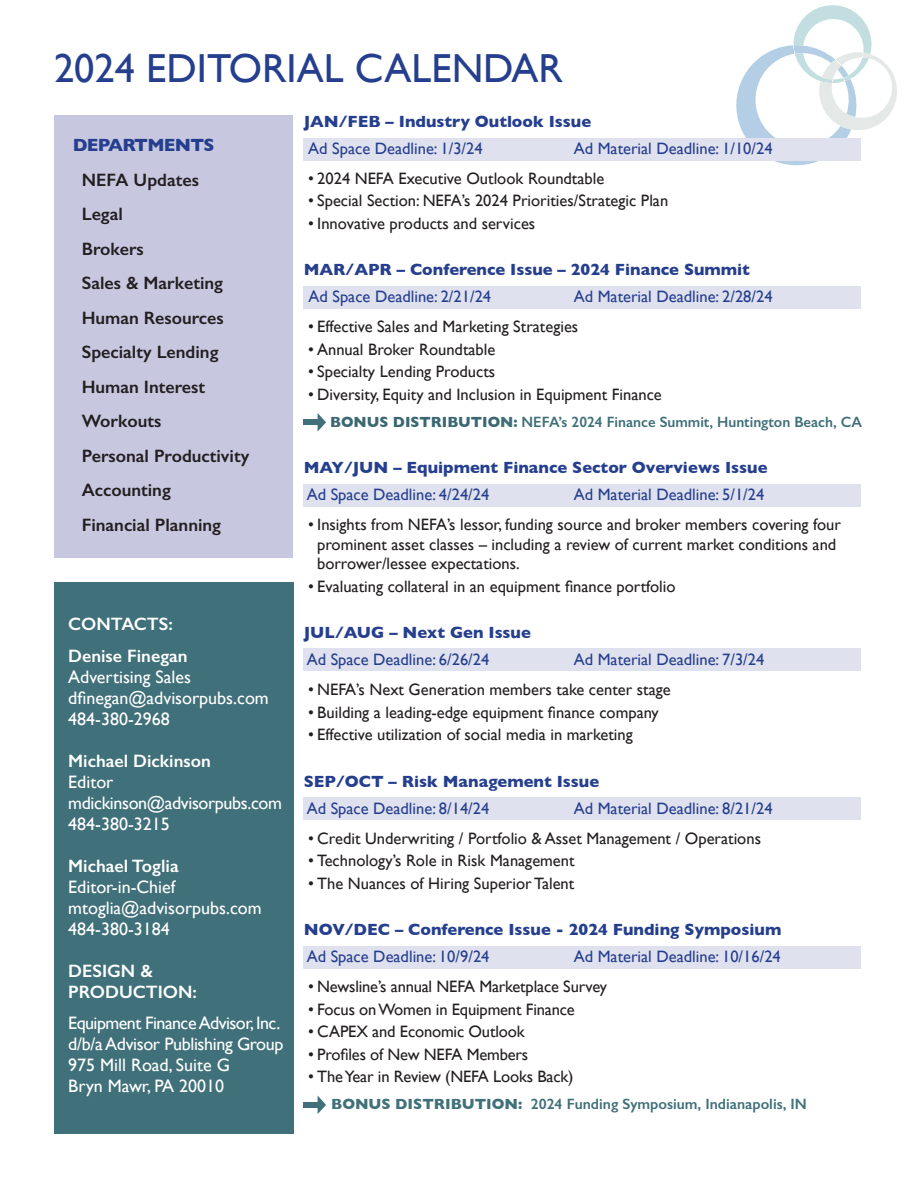
<style>
.page{position:relative;width:918px;height:1188px;background:#fff}
.page>*{position:absolute;margin:0;border:0;box-sizing:border-box;transform-origin:0 0}
.t1{font:40.5px "Gill Sans";color:#253f8e}
.t2{font:18px "Gill Sans";color:#fff}
.t3{font:600 18px "Gill Sans";color:#231f20}
.t4{font:600 18px/21px "Gill Sans";color:#fff}
.t5{font:18px/21px "Gill Sans";letter-spacing:-.02em;color:#fff}
.t6{font:18px "Gill Sans";letter-spacing:-.03em;color:#fff}
.t7{font:700 18px "Gill Sans";letter-spacing:-.04em;color:#253f8e}
.t8{font:16.5px/19.5px "Gill Sans";color:#231f20}
.t9{font:16.5px "Gill Sans";color:#253f8e}
.t10{font:700 16.5px "Gill Sans";color:#253f8e}
.t11{font:600 15px "Gill Sans";color:#407079}
.s1{font-weight:700;color:#3a6770}
.s2{font-weight:700}
</style>
<div class="page">
<svg style="left:729px;top:5px;width:168px;height:161px"></svg>
<div style="left:303px;top:947px;width:558px;height:22px;background:#e0e1ee"></div>
<div style="left:303px;top:798px;width:558px;height:22px;background:#e0e1ee"></div>
<div style="left:303px;top:649px;width:558px;height:22px;background:#e0e1ee"></div>
<div style="left:303px;top:484px;width:558px;height:23px;background:#e0e1ee"></div>
<div style="left:303px;top:287px;width:558px;height:22px;background:#e0e1ee"></div>
<div style="left:303px;top:139px;width:558px;height:22px;background:#e0e1ee"></div>
<div style="left:54px;top:116px;width:238px;height:442px;background:#c7c7e0"></div>
<div style="left:54px;top:583px;width:239px;height:551px;background:#407079"></div>
<div style="left:304px;top:419px;width:14px;height:6px;background:#407079"></div>
<svg style="left:318px;top:413px;width:8px;height:18px"></svg>
<div style="left:304px;top:1102px;width:14px;height:5px;background:#407079"></div>
<svg style="left:318px;top:1096px;width:8px;height:18px"></svg>
<p class="t1" style="left:54px;top:44px;width:510px">2024 EDITORIAL CALENDAR</p>
<p class="t7" style="left:73px;top:131px;width:143px">DEPARTMENTS</p>
<p class="t3" style="left:82px;top:169px;width:119px">NEFA Updates</p>
<p class="t3" style="left:82px;top:203px;width:43px">Legal</p>
<p class="t3" style="left:82px;top:238px;width:64px">Brokers</p>
<p class="t3" style="left:82px;top:272px;width:143px">Sales &amp; Marketing</p>
<p class="t3" style="left:82px;top:307px;width:144px">Human Resources</p>
<p class="t3" style="left:82px;top:341px;width:138px">Specialty Lending</p>
<p class="t3" style="left:82px;top:376px;width:125px">Human Interest</p>
<p class="t3" style="left:82px;top:410px;width:81px">Workouts</p>
<p class="t3" style="left:82px;top:445px;width:169px">Personal Productivity</p>
<p class="t3" style="left:82px;top:479px;width:91px">Accounting</p>
<p class="t3" style="left:82px;top:514px;width:141px">Financial Planning</p>
<p class="t4" style="left:68px;top:614px;width:106px">CONTACTS:</p>
<p class="t4" style="left:68px;top:645px;width:121px">Denise Finegan</p>
<p class="t2" style="left:68px;top:666px;width:124px">Advertising Sales</p>
<p class="t2" style="left:68px;top:687px;width:202px">dfinegan@advisorpubs.com</p>
<p class="t2" style="left:68px;top:708px;width:103px">484-380-2968</p>
<p class="t4" style="left:68px;top:750px;width:144px">Michael Dickinson</p>
<p class="t2" style="left:68px;top:771px;width:47px">Editor</p>
<p class="t5" style="left:68px;top:792px;width:215px">mdickinson@advisorpubs.com<br>484-380-3215</p>
<p class="t4" style="left:68px;top:855px;width:112px">Michael Toglia</p>
<p class="t2" style="left:68px;top:876px;width:109px">Editor-in-Chief</p>
<p class="t2" style="left:68px;top:897px;width:195px">mtoglia@advisorpubs.com</p>
<p class="t2" style="left:68px;top:918px;width:103px">484-380-3184</p>
<p class="t4" style="left:68px;top:960px;width:130px">DESIGN &amp;<br>PRODUCTION:</p>
<p class="t6" style="left:68px;top:1013px;width:214px">Equipment Finance Advisor, Inc.</p>
<p class="t5" style="left:68px;top:1034px;width:217px">d/b/a Advisor Publishing Group</p>
<p class="t2" style="left:68px;top:1055px;width:163px">975 Mill Road, Suite G</p>
<p class="t2" style="left:68px;top:1076px;width:157px">Bryn Mawr, PA 20010</p>
<p class="t10" style="left:304px;top:108px;width:289px">JAN/FEB – Industry Outlook Issue</p>
<p class="t9" style="left:308px;top:139px;width:176px">Ad Space Deadline: 1/3/24</p>
<p class="t9" style="left:574px;top:139px;width:200px">Ad Material Deadline: 1/10/24</p>
<p class="t8" style="left:308px;top:168px;width:298px">• 2024 NEFA Executive Outlook Roundtable</p>
<p class="t8" style="left:308px;top:191px;width:362px">• Special Section: NEFA’s 2024 Priorities/Strategic Plan</p>
<p class="t8" style="left:308px;top:213px;width:229px">• Innovative products and services</p>
<p class="t10" style="left:304px;top:257px;width:448px">MAR/APR – Conference Issue – 2024 Finance Summit</p>
<p class="t9" style="left:308px;top:287px;width:184px">Ad Space Deadline: 2/21/24</p>
<p class="t9" style="left:574px;top:287px;width:200px">Ad Material Deadline: 2/28/24</p>
<p class="t8" style="left:308px;top:317px;width:272px">• Effective Sales and Marketing Strategies</p>
<p class="t8" style="left:308px;top:339px;width:189px">• Annual Broker Roundtable</p>
<p class="t8" style="left:308px;top:362px;width:189px">• Specialty Lending Products</p>
<p class="t8" style="left:308px;top:384px;width:355px">• Diversity, Equity and Inclusion in Equipment Finance</p>
<p class="t11" style="left:330px;top:413px;width:533px"><span class="s1">BONUS DISTRIBUTIO</span><span class="s2">N:</span> NEFA’s 2024 Finance Summit, Huntington Beach, CA</p>
<p class="t10" style="left:304px;top:455px;width:465px">MAY/JUN – Equipment Finance Sector Overviews Issue</p>
<p class="t9" style="left:307px;top:485px;width:184px">Ad Space Deadline: 4/24/24</p>
<p class="t9" style="left:574px;top:485px;width:192px">Ad Material Deadline: 5/1/24</p>
<p class="t8" style="left:317px;top:515px;width:525px;text-indent:-9px">• Insights from NEFA’s lessor, funding source and broker members covering four prominent asset classes – including a review of current market conditions and borrower/lessee expectations.</p>
<p class="t8" style="left:308px;top:576px;width:369px">• Evaluating collateral in an equipment finance portfolio</p>
<p class="t10" style="left:304px;top:620px;width:229px">JUL/AUG – Next Gen Issue</p>
<p class="t9" style="left:307px;top:650px;width:184px">Ad Space Deadline: 6/26/24</p>
<p class="t9" style="left:574px;top:650px;width:192px">Ad Material Deadline: 7/3/24</p>
<p class="t8" style="left:308px;top:680px;width:364px">• NEFA’s Next Generation members take center stage</p>
<p class="t8" style="left:308px;top:702px;width:352px">• Building a leading-edge equipment finance company</p>
<p class="t8" style="left:308px;top:725px;width:326px">• Effective utilization of social media in marketing</p>
<p class="t10" style="left:304px;top:768px;width:297px">SEP/OCT – Risk Management Issue</p>
<p class="t9" style="left:307px;top:799px;width:184px">Ad Space Deadline: 8/14/24</p>
<p class="t9" style="left:574px;top:799px;width:200px">Ad Material Deadline: 8/21/24</p>
<p class="t8" style="left:308px;top:828px;width:454px">• Credit Underwriting / Portfolio &amp; Asset Management / Operations</p>
<p class="t8" style="left:308px;top:851px;width:268px">• Technology’s Role in Risk Management</p>
<p class="t8" style="left:308px;top:873px;width:268px">• The Nuances of Hiring Superior Talent</p>
<p class="t10" style="left:304px;top:917px;width:479px">NOV/DEC – Conference Issue - 2024 Funding Symposium</p>
<p class="t9" style="left:307px;top:947px;width:184px">Ad Space Deadline: 10/9/24</p>
<p class="t9" style="left:574px;top:947px;width:209px">Ad Material Deadline: 10/16/24</p>
<p class="t8" style="left:308px;top:977px;width:300px">• Newsline’s annual NEFA Marketplace Survey</p>
<p class="t8" style="left:308px;top:999px;width:268px">• Focus on Women in Equipment Finance</p>
<p class="t8" style="left:308px;top:1022px;width:218px">• CAPEX and Economic Outlook</p>
<p class="t8" style="left:308px;top:1044px;width:222px">• Profiles of New NEFA Members</p>
<p class="t8" style="left:308px;top:1067px;width:267px">• The Year in Review (NEFA Looks Back)</p>
<p class="t11" style="left:331px;top:1095px;width:477px"><span class="s2">BONUS DISTRIBUTION:</span> 2024 Funding Symposium, Indianapolis, IN</p>
</div>
